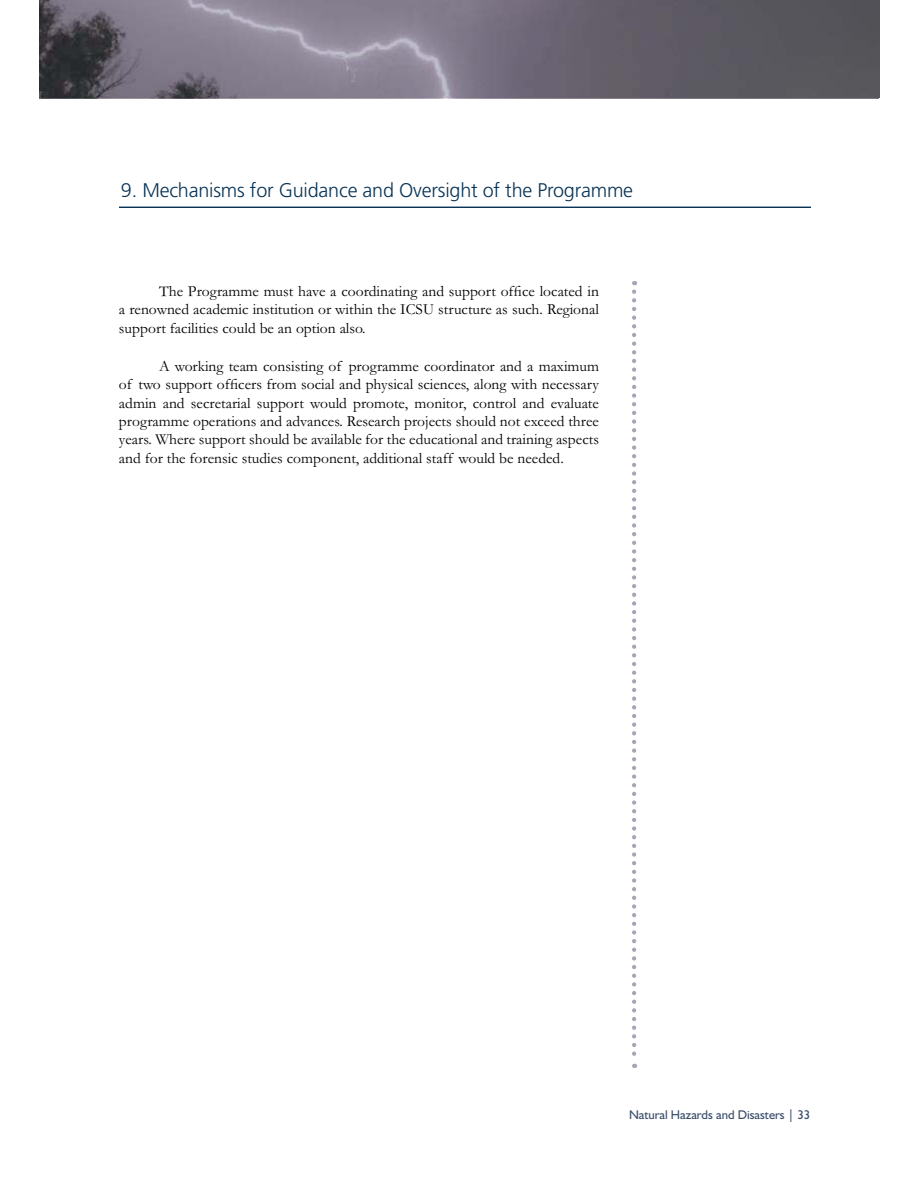
<style>
.page{position:relative;width:918px;height:1188px;background:#fff}
.page>*{position:absolute;margin:0;border:0;box-sizing:border-box;transform-origin:0 0}
.t1{font:300 19.8px "Frutiger";letter-spacing:-.01em;color:#093456}
.t2{font:15.45px/18.3px "Garamond";color:#010202;text-align:justify}
.t3{font:12.75px "Humanist 521 BT";color:#3a4d6b}
</style>
<div class="page">
<hr style="left:119px;top:207px;width:692px;height:1px;background:#093456">
<img style="left:39px;top:0;width:840px;height:98px">
<svg style="left:632px;top:292px;width:4px;height:776px"></svg>
<p class="t1" style="left:121px;top:182px;width:514px">9. Mechanisms for Guidance and Oversight of the Programme</p>
<p class="t2" style="left:119px;top:284px;width:482px;text-indent:40px">The Programme must have a coordinating and support office located in a renowned academic institution or within the ICSU structure as such. Regional support facilities could be an option also.</p>
<p class="t2" style="left:119px;top:359px;width:482px;text-indent:40px">A working team consisting of programme coordinator and a maximum of two support officers from social and physical sciences, along with necessary admin and secretarial support would promote, monitor, control and evaluate programme operations and advances. Research projects should not exceed three years. Where support should be available for the educational and training aspects and for the forensic studies component, additional staff would be needed.</p>
<p class="t3" style="left:629px;top:1110px;width:183px">Natural Hazards and Disasters | 33</p>
</div>
